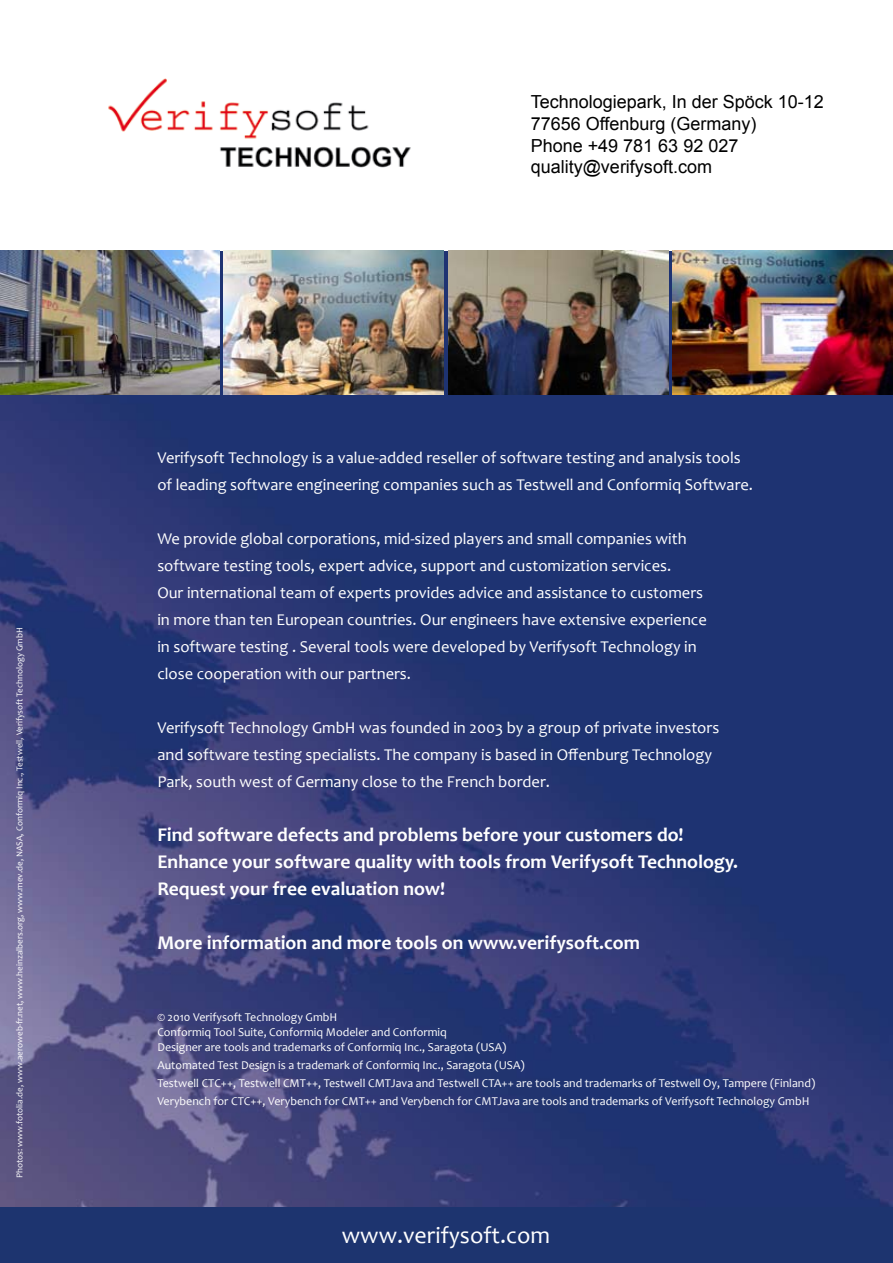
<style>
.page{position:relative;width:893px;height:1263px;background:#fff}
.page>*{position:absolute;margin:0;border:0;box-sizing:border-box;transform-origin:0 0}
.t1{font:24px "Candara";color:#fff}
.t2{font:700 19.5px/27px "Candara";color:#fff}
.t3{font:18px/21.6px "Arial";color:#000}
.t4{font:16.5px/27px "Candara";color:#fff}
.t5{font:12px/15px "Candara";color:#fff}
.t6{font:9px "Candara";color:#fff}
</style>
<div class="page">
<img style="left:0;top:250px;width:893px;height:957px">
<div style="left:0;top:1207px;width:893px;height:56px;background:#1d346f"></div>
<img style="left:448px;top:250px;width:220px;height:145px">
<img style="left:672px;top:250px;width:220px;height:145px">
<img style="left:108px;top:78px;width:303px;height:89px">
<img style="left:224px;top:250px;width:220px;height:145px">
<img style="left:0;top:250px;width:220px;height:145px">
<p class="t6" style="left:14px;top:1178px;width:552px;rotate:-90deg">Photos: www.fotolia.de, www.aeroweb-fr.net, www.heinzalbers.org, www.mev.de, NASA, Conformiq Inc., Testwell, Verifysoft Technology GmbH</p>
<p class="t3" style="left:531px;top:91px;width:295px">Technologiepark, In der Spöck 10-12<br>77656 Offenburg (Germany)<br>Phone +49 781 63 92 027 quality@verifysoft.com</p>
<p class="t4" style="left:157px;top:444px;width:597px">Verifysoft Technology is a value-added reseller of software testing and analysis tools of leading software engineering companies such as Testwell and Conformiq Software.</p>
<p class="t4" style="left:157px;top:525px;width:551px">We provide global corporations, mid-sized players and small companies with software testing tools, expert advice, support and customization services.<br>Our international team of experts provides advice and assistance to customers in more than ten European countries. Our engineers have extensive experience in software testing . Several tools were developed by Verifysoft Technology in close cooperation with our partners.</p>
<p class="t4" style="left:157px;top:714px;width:563px">Verifysoft Technology GmbH was founded in 2003 by a group of private investors and software testing specialists. The company is based in Offenburg Technology<br>Park, south west of Germany close to the French border.</p>
<p class="t2" style="left:157px;top:821px;width:582px">Find software defects and problems before your customers do!<br>Enhance your software quality with tools from Verifysoft Technology.<br>Request your free evaluation now!</p>
<p class="t2" style="left:157px;top:929px;width:484px">More information and more tools on www.verifysoft.com</p>
<p class="t5" style="left:157px;top:1010px;width:350px">© 2010 Verifysoft Technology GmbH<br>Conformiq Tool Suite, Conformiq Modeler and Conformiq<br>Designer are tools and trademarks of Conformiq Inc., Saragota (USA)</p>
<p class="t5" style="left:157px;top:1056px;width:659px;line-height:18px">Automated Test Design is a trademark of Conformiq Inc., Saragota (USA)<br>Testwell CTC++, Testwell CMT++, Testwell CMTJava and Testwell CTA++ are tools and trademarks of Testwell Oy, Tampere (Finland)<br>Verybench for CTC++, Verybench for CMT++ and Verybench for CMTJava are tools and trademarks of Verifysoft Technology GmbH</p>
<h1 class="t1" style="left:342px;top:1221px;width:210px">www.verifysoft.com</h1>
</div>
